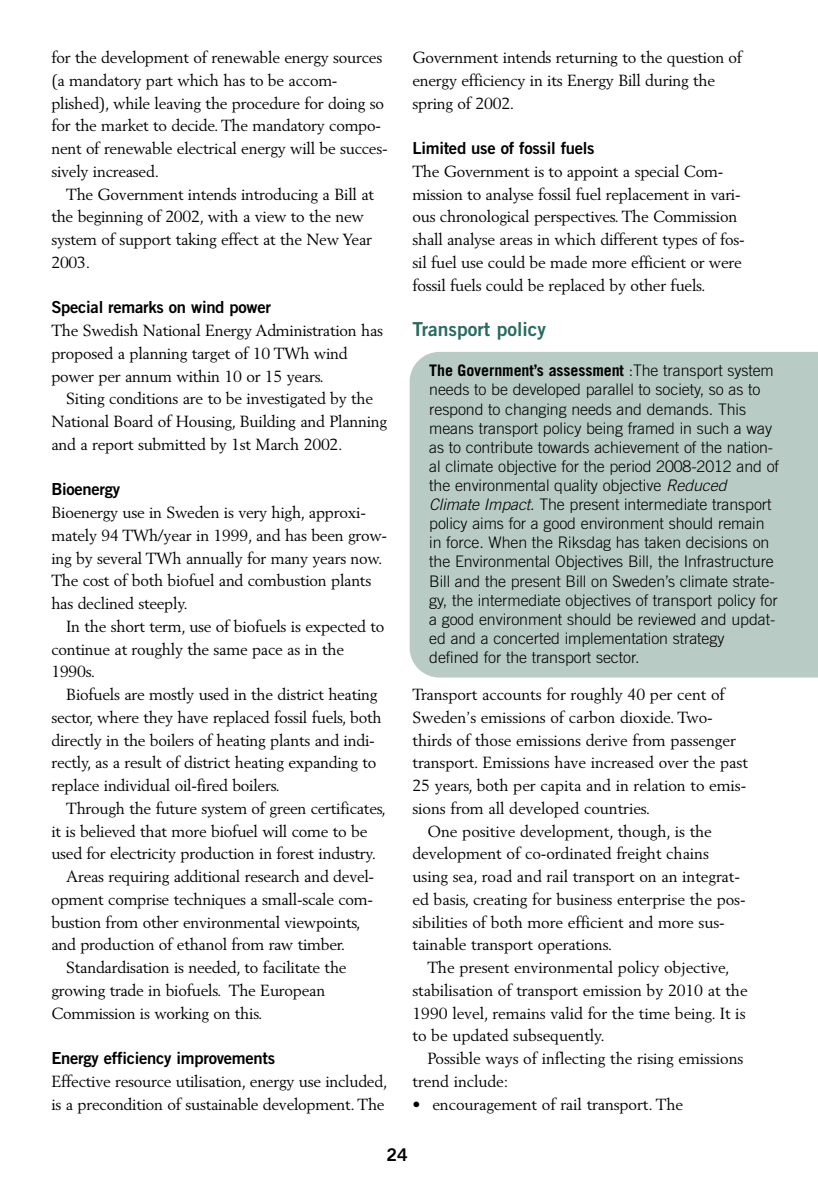
<style>
.page{position:relative;width:818px;height:1199px;background:#fff}
.page>*{position:absolute;margin:0;border:0;box-sizing:border-box;transform-origin:0 0}
.t1{font:19.25px "Trade Gothic Bold Two";color:#296b60}
.t2{font:17.5px "Trade Gothic Bold Two";color:#000}
.t3{font:16.62px "Trade Gothic Bold Two";letter-spacing:-.015em;color:#000}
.t4{font:15.92px/22.8px "Berling";letter-spacing:-.015em;color:#000}
.t5{font:300 15.92px/19.1px "Trade Gothic";letter-spacing:-.005em;color:#000}
.s1{font-weight:700}
.s2{font-style:italic}
</style>
<div class="page">
<div style="left:409px;top:352px;width:408px;height:325px;background:#b9cbc5"></div>
<p class="t4" style="left:51px;top:47px;width:337px">for the development of renewable energy sources (a mandatory part which has to be accom&shy;plished), while leaving the procedure for doing so for the market to decide. The mandatory compo&shy;nent of renewable electrical energy will be succes&shy;sively increased.</p>
<p class="t4" style="left:51px;top:184px;width:324px;text-indent:15px">The Government intends introducing a Bill at the beginning of 2002, with a view to the new system of support taking effect at the New Year 2003.</p>
<p class="t3" style="left:51px;top:301px;width:221px">Special remarks on wind power</p>
<p class="t4" style="left:51px;top:320px;width:333px">The Swedish National Energy Administration has proposed a planning target of 10 TWh wind power per annum within 10 or 15 years.</p>
<p class="t4" style="left:51px;top:388px;width:337px;text-indent:15px">Siting conditions are to be investigated by the<br>National Board of Housing, Building and Planning and a report submitted by 1st March 2002.</p>
<p class="t3" style="left:51px;top:483px;width:70px">Bioenergy</p>
<p class="t4" style="left:51px;top:502px;width:337px">Bioenergy use in Sweden is very high, approxi&shy;mately 94 TWh/year in 1999, and has been grow&shy;ing by several TWh annually for many years now.<br>The cost of both biofuel and combustion plants has declined steeply.</p>
<p class="t4" style="left:51px;top:616px;width:334px;text-indent:15px">In the short term, use of biofuels is expected to continue at roughly the same pace as in the<br>1990s.</p>
<p class="t4" style="left:51px;top:684px;width:331px;text-indent:15px">Biofuels are mostly used in the district heating sector, where they have replaced fossil fuels, both directly in the boilers of heating plants and indi&shy;rectly, as a result of district heating expanding to replace individual oil-fired boilers.</p>
<p class="t4" style="left:66px;top:798px;width:321px">Through the future system of green certificates,</p>
<p class="t4" style="left:51px;top:821px;width:317px">it is believed that more biofuel will come to be</p>
<p class="t4" style="left:51px;top:843px;width:326px">used for electricity production in forest industry.</p>
<p class="t4" style="left:66px;top:866px;width:309px">Areas requiring additional research and devel-</p>
<p class="t4" style="left:51px;top:889px;width:323px">opment comprise techniques a small-scale com-</p>
<p class="t4" style="left:51px;top:912px;width:311px">bustion from other environmental viewpoints,</p>
<p class="t4" style="left:51px;top:934px;width:295px">and production of ethanol from raw timber.</p>
<p class="t4" style="left:66px;top:957px;width:282px">Standardisation is needed, to facilitate the</p>
<p class="t4" style="left:51px;top:980px;width:275px">growing trade in biofuels. The European</p>
<p class="t4" style="left:51px;top:1003px;width:213px">Commission is working on this.</p>
<p class="t3" style="left:51px;top:1052px;width:225px">Energy efficiency improvements</p>
<p class="t4" style="left:51px;top:1071px;width:337px">Effective resource utilisation, energy use included, is a precondition of sustainable development. The</p>
<p class="t4" style="left:412px;top:47px;width:331px">Government intends returning to the question of energy efficiency in its Energy Bill during the spring of 2002.</p>
<p class="t3" style="left:412px;top:142px;width:184px">Limited use of fossil fuels</p>
<p class="t4" style="left:412px;top:161px;width:333px">The Government is to appoint a special Com&shy;mission to analyse fossil fuel replacement in vari&shy;ous chronological perspectives. The Commission shall analyse areas in which different types of fos&shy;sil fuel use could be made more efficient or were fossil fuels could be replaced by other fuels.</p>
<p class="t1" style="left:412px;top:322px;width:135px">Transport policy</p>
<p class="t5" style="left:429px;top:362px;width:351px"><span class="s1">The Government’s assessment</span> :The transport system needs to be developed parallel to society, so as to respond to changing needs and demands. This means transport policy being framed in such a way as to contribute towards achievement of the nation&shy;al climate objective for the period 2008-2012 and of the environmental quality objective <span class="s2">Reduced Climate Impact</span>. The present intermediate transport policy aims for a good environment should remain in force. When the Riksdag has taken decisions on the Environmental Objectives Bill, the Infrastructure Bill and the present Bill on Sweden’s climate strate&shy;gy, the intermediate objectives of transport policy for a good environment should be reviewed and updat&shy;ed and a concerted implementation strategy<br>defined for the transport sector.</p>
<p class="t4" style="left:412px;top:684px;width:314px">Transport accounts for roughly 40 per cent of</p>
<p class="t4" style="left:412px;top:707px;width:302px">Sweden’s emissions of carbon dioxide. Two-</p>
<p class="t4" style="left:412px;top:730px;width:325px">thirds of those emissions derive from passenger</p>
<p class="t4" style="left:412px;top:752px;width:337px">transport. Emissions have increased over the past</p>
<p class="t4" style="left:412px;top:775px;width:335px">25 years, both per capita and in relation to emis-</p>
<p class="t4" style="left:412px;top:798px;width:239px">sions from all developed countries.</p>
<p class="t4" style="left:427px;top:821px;width:286px">One positive development, though, is the</p>
<p class="t4" style="left:412px;top:843px;width:298px">development of co-ordinated freight chains</p>
<p class="t4" style="left:412px;top:866px;width:329px">using sea, road and rail transport on an integrat-</p>
<p class="t4" style="left:412px;top:889px;width:334px">ed basis, creating for business enterprise the pos-</p>
<p class="t4" style="left:412px;top:912px;width:314px">sibilities of both more efficient and more sus-</p>
<p class="t4" style="left:412px;top:934px;width:201px">tainable transport operations.</p>
<p class="t4" style="left:427px;top:957px;width:303px">The present environmental policy objective,</p>
<p class="t4" style="left:412px;top:980px;width:336px">stabilisation of transport emission by 2010 at the</p>
<p class="t4" style="left:412px;top:1003px;width:334px">1990 level, remains valid for the time being. It is</p>
<p class="t4" style="left:412px;top:1025px;width:194px">to be updated subsequently.</p>
<p class="t4" style="left:427px;top:1048px;width:317px">Possible ways of inflecting the rising emissions</p>
<p class="t4" style="left:412px;top:1071px;width:97px">trend include:</p>
<p class="t4" style="left:412px;top:1094px;width:272px">• encouragement of rail transport. The</p>
<p class="t2" style="left:386px;top:1148px;width:23px">24</p>
</div>
